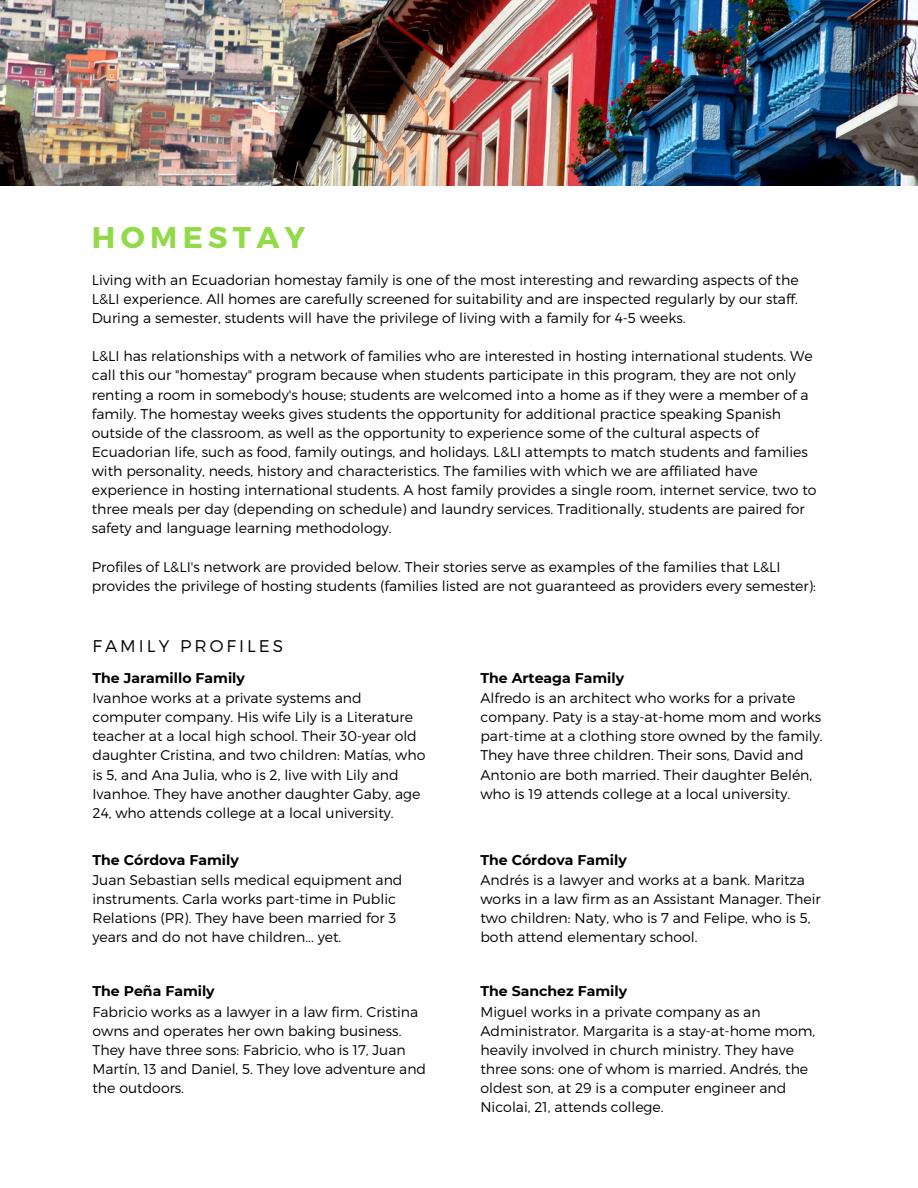
<style>
.page{position:relative;width:918px;height:1188px;background:#fff}
.page>*{position:absolute;margin:0;border:0;box-sizing:border-box;transform-origin:0 0}
.t1{font:700 29.85px "Montserrat";letter-spacing:.18em;color:#93da49}
.t2{font:300 16.95px "Montserrat";letter-spacing:.18em;color:#000}
.t3{font:300 14.1px/19.2px "Montserrat";color:#000}
.t4{font:700 14.1px "Montserrat";color:#000}
</style>
<div class="page">
<img style="left:0;top:0;width:918px;height:186px">
<p class="t1" style="left:92px;top:218px;width:215px">HOMESTAY</p>
<p class="t3" style="left:92px;top:270px;width:708px;text-align:justify">Living with an Ecuadorian homestay family is one of the most interesting and rewarding aspects of the L&amp;LI experience. All homes are carefully screened for suitability and are inspected regularly by our staff.<br>During a semester, students will have the privilege of living with a family for 4-5 weeks.</p>
<p class="t3" style="left:92px;top:346px;width:726px">L&amp;LI has relationships with a network of families who are interested in hosting international students. We call this our "homestay" program because when students participate in this program, they are not only renting a room in somebody's house; students are welcomed into a home as if they were a member of a family. The homestay weeks gives students the opportunity for additional practice speaking Spanish outside of the classroom, as well as the opportunity to experience some of the cultural aspects of Ecuadorian life, such as food, family outings, and holidays. L&amp;LI attempts to match students and families with personality, needs, history and characteristics. The families with which we are affiliated have experience in hosting international students. A host family provides a single room, internet service, two to three meals per day (depending on schedule) and laundry services. Traditionally, students are paired for safety and language learning methodology.</p>
<p class="t3" style="left:92px;top:556px;width:726px">Profiles of L&amp;LI's network are provided below. Their stories serve as examples of the families that L&amp;LI provides the privilege of hosting students (families listed are not guaranteed as providers every semester):</p>
<p class="t2" style="left:92px;top:635px;width:192px">FAMILY PROFILES</p>
<p class="t4" style="left:92px;top:669px;width:154px">The Jaramillo Family</p>
<p class="t3" style="left:92px;top:688px;width:334px">Ivanhoe works at a private systems and computer company. His wife Lily is a Literature teacher at a local high school. Their 30-year old daughter Cristina, and two children: Matías, who is 5, and Ana Julia, who is 2, live with Lily and Ivanhoe. They have another daughter Gaby, age 24, who attends college at a local university.</p>
<p class="t4" style="left:92px;top:851px;width:148px">The Córdova Family</p>
<p class="t3" style="left:92px;top:870px;width:312px">Juan Sebastian sells medical equipment and instruments. Carla works part-time in Public Relations (PR). They have been married for 3 years and do not have children... yet.</p>
<p class="t4" style="left:92px;top:983px;width:124px">The Peña Family</p>
<p class="t3" style="left:92px;top:1001px;width:335px">Fabricio works as a lawyer in a law firm. Cristina owns and operates her own baking business.<br>They have three sons: Fabricio, who is 17, Juan Martín, 13 and Daniel, 5. They love adventure and the outdoors.</p>
<p class="t4" style="left:480px;top:669px;width:145px">The Arteaga Family</p>
<p class="t3" style="left:480px;top:688px;width:344px">Alfredo is an architect who works for a private company. Paty is a stay-at-home mom and works part-time at a clothing store owned by the family.<br>They have three children. Their sons, David and Antonio are both married. Their daughter Belén, who is 19 attends college at a local university.</p>
<p class="t4" style="left:480px;top:851px;width:148px">The Córdova Family</p>
<p class="t3" style="left:480px;top:870px;width:342px">Andrés is a lawyer and works at a bank. Maritza works in a law firm as an Assistant Manager. Their two children: Naty, who is 7 and Felipe, who is 5, both attend elementary school.</p>
<p class="t4" style="left:480px;top:983px;width:148px">The Sanchez Family</p>
<p class="t3" style="left:480px;top:1001px;width:336px">Miguel works in a private company as an Administrator. Margarita is a stay-at-home mom, heavily involved in church ministry. They have three sons: one of whom is married. Andrés, the oldest son, at 29 is a computer engineer and Nicolai, 21, attends college.</p>
</div>
